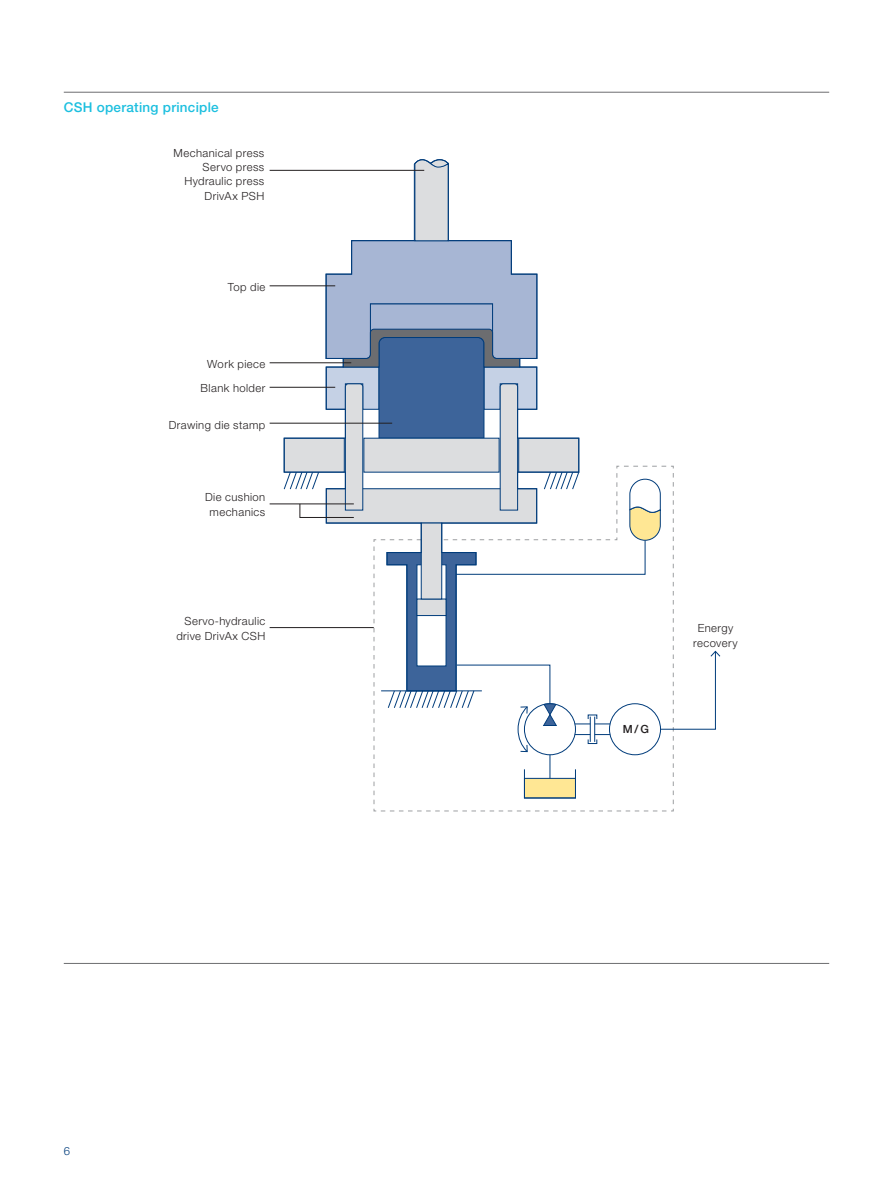
<style>
.page{position:relative;width:893px;height:1191px;background:#fff}
.page>*{position:absolute;margin:0;border:0;box-sizing:border-box;transform-origin:0 0}
.t1{font:500 13.5px "Helvetica Neue LT Pro";letter-spacing:.02em;color:#1cbfdf}
.t2{font:300 11.25px/14.4px "Helvetica Neue LT Pro";letter-spacing:.035em;color:#231f20;text-align:center}
.t3{font:500 11.25px "Helvetica Neue LT Pro";color:#231f20}
.t4{font:300 11.25px "Helvetica Neue LT Pro";color:#013c7b}
</style>
<div class="page">
<hr style="left:64px;top:963px;width:765px;height:1px;background:#6c6d70">
<hr style="left:270px;top:627px;width:104px;height:1px;background:#231f20">
<hr style="left:270px;top:285px;width:65px;height:1px;background:#231f20">
<hr style="left:270px;top:362px;width:81px;height:1px;background:#231f20">
<hr style="left:270px;top:387px;width:65px;height:1px;background:#231f20">
<hr style="left:270px;top:423px;width:122px;height:1px;background:#231f20">
<hr style="left:270px;top:503px;width:84px;height:1px;background:#231f20">
<svg style="left:284px;top:159px;width:437px;height:652px"></svg>
<hr style="left:64px;top:92px;width:765px;height:1px;background:#6c6d70">
<hr style="left:270px;top:170px;width:154px;height:1px;background:#231f20">
<p class="t1" style="left:64px;top:99px;width:156px">CSH operating principle</p>
<p class="t2" style="left:174px;top:145px;width:92px;text-align:right">Mechanical press<br>Servo press<br>Hydraulic press<br>DrivAx PSH</p>
<p class="t2" style="left:228px;top:279px;width:39px">Top die</p>
<p class="t2" style="left:201px;top:351px;width:66px;line-height:24.5px">Work piece<br>Blank holder</p>
<p class="t2" style="left:169px;top:418px;width:98px">Drawing die stamp</p>
<p class="t2" style="left:205px;top:490px;width:62px">Die cushion mechanics</p>
<p class="t2" style="left:176px;top:614px;width:90px;text-align:right">Servo-hydraulic drive DrivAx CSH</p>
<p class="t4" style="left:64px;top:1144px;width:8px">6</p>
<p class="t3" style="left:623px;top:722px;width:28px">M/G</p>
<p class="t2" style="left:693px;top:621px;width:46px">Energy recovery</p>
</div>
